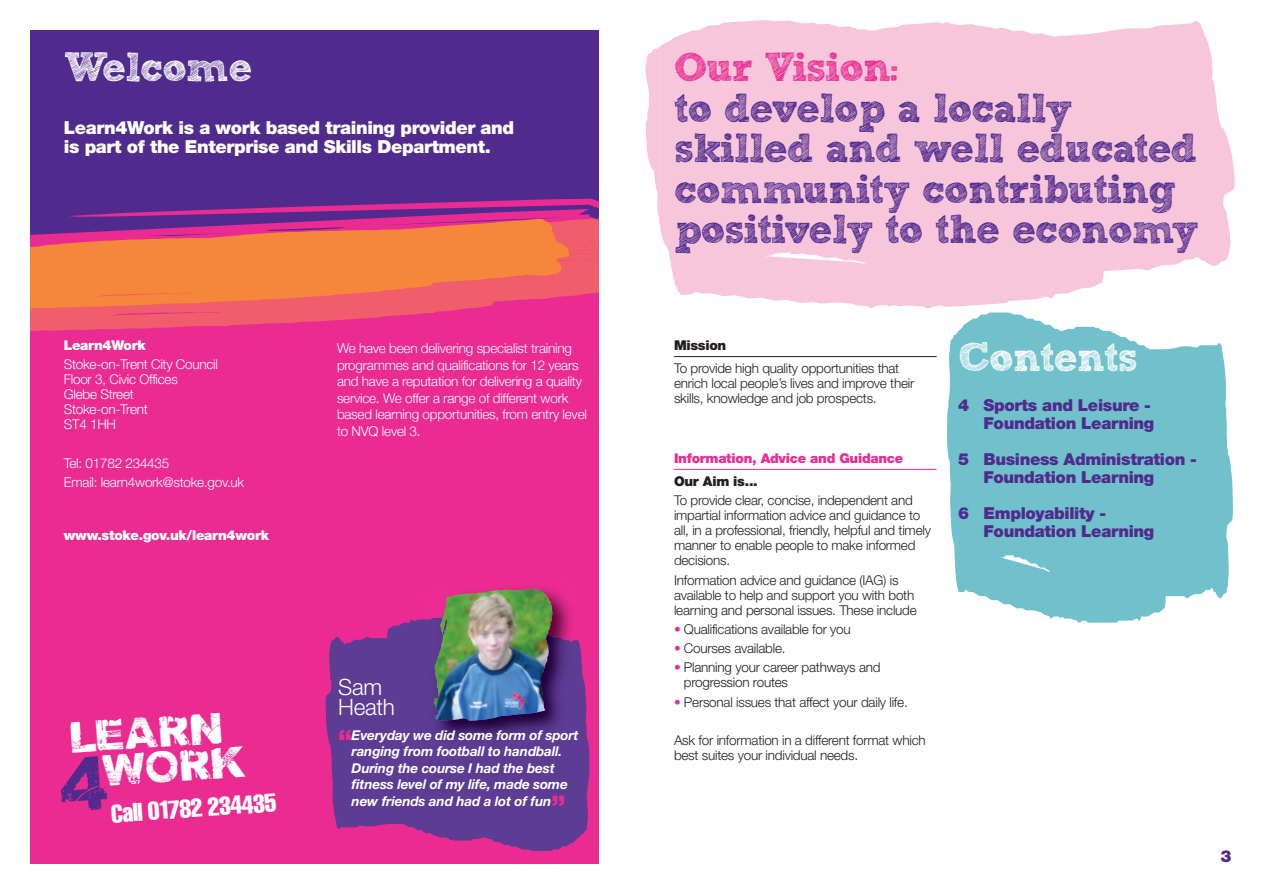
<style>
.page{position:relative;width:1263px;height:893px;background:#fff}
.page>*{position:absolute;margin:0;border:0;box-sizing:border-box;transform-origin:0 0}
.t1{font:40.5px/40.5px "Sketch Rockwell";letter-spacing:-.025em;color:#502b8d}
.t2{font:40.5px "Sketch Rockwell";letter-spacing:-.025em;color:#fff}
.t3{font:40.5px "Sketch Rockwell";letter-spacing:-.025em;color:#ea2c92}
.t4{font:37.2px/35.5px "Damned Deluxe";color:#fff;text-align:center}
.t5{font:extra-condensed 25.2px "Helvetica";color:#fff}
.t6{font:300 22.5px/19.5px "Helvetica Neue";letter-spacing:-.01em;color:#fff}
.t7{font:900 18px/19.5px "Helvetica Neue";letter-spacing:-.02em;color:#fff}
.t8{font:900 16.5px/18px "Helvetica Neue";letter-spacing:-.02em;color:#502b8d}
.t9{font:300 13.5px/15px "Helvetica Neue";letter-spacing:-.02em;color:#231f20}
.t10{font:300 13.5px/16.5px "Helvetica Neue";letter-spacing:-.015em;color:#fff}
.t11{font:italic 700 13.5px/16.5px "Helvetica Neue";letter-spacing:-.01em;color:#fff}
.t12{font:900 13.5px "Helvetica Neue";letter-spacing:-.02em;color:#fff}
.t13{font:900 13.5px "Helvetica Neue";letter-spacing:-.02em;color:#ea2c92}
.t14{font:900 13.5px "Helvetica Neue";letter-spacing:-.02em;color:#231f20}
.s1{font-size:63.6px;color:#502b8d}
.s2{font-weight:900;font-style:normal;font-size:27px;color:#ea2c92}
.s3{color:#ea2c92}
</style>
<div class="page">
<div style="left:30px;top:30px;width:570px;height:833px;background:#502b8d"></div>
<div style="left:30px;top:236px;width:570px;height:627px;background:#ea2c92"></div>
<hr style="left:674px;top:356px;width:262px;height:1px;background:#231f20">
<hr style="left:674px;top:469px;width:262px;height:1px;background:#ea2c92">
<svg style="left:30px;top:275px;width:570px;height:56px"></svg>
<svg style="left:69px;top:199px;width:531px;height:76px"></svg>
<svg style="left:30px;top:219px;width:539px;height:91px;background:#e97050"></svg>
<svg style="left:659px;top:20px;width:576px;height:288px;background:#f7cbde"></svg>
<svg style="left:645px;top:47px;width:14px;height:170px"></svg>
<svg style="left:947px;top:312px;width:286px;height:311px;fill:#70c1cb"></svg>
<svg style="left:326px;top:619px;width:263px;height:232px;fill:#5d3c94"></svg>
<img style="left:418px;top:588px;width:153px;height:57px">
<img style="left:420px;top:618px;width:166px;height:132px">
<img style="left:434px;top:589px;width:118px;height:132px">
<h1 class="t2" style="left:64px;top:51px;width:190px">Welcome</h1>
<h3 class="t7" style="left:64px;top:119px;width:452px">Learn4Work is a work based training provider and is part of the Enterprise and Skills Department.</h3>
<p class="t12" style="left:64px;top:340px;width:84px">Learn4Work</p>
<p class="t10" style="left:64px;top:358px;width:156px;line-height:15px">Stoke-on-Trent City Council<br>Floor 3, Civic Offices<br>Glebe Street<br>Stoke-on-Trent<br>ST4 1HH</p>
<p class="t10" style="left:64px;top:454px;width:182px;line-height:19.2px">Tel: 01782 234435<br>Email: learn4work@stoke.gov.uk</p>
<p class="t12" style="left:64px;top:531px;width:207px">www.stoke.gov.uk/learn4work</p>
<h2 class="t4" style="left:53px;top:721px;width:191px;rotate:-4deg">Learn<br><span class="s1">4</span>Work</h2>
<h3 class="t5" style="left:110px;top:805px;width:167px;rotate:-4deg">Call 01782 234435</h3>
<p class="t10" style="left:337px;top:340px;width:251px">We have been delivering specialist training programmes and qualifications for 12 years and have a reputation for delivering a quality service. We offer a range of different work based learning opportunities, from entry level to NVQ level 3.</p>
<h3 class="t6" style="left:338px;top:680px;width:58px">Sam<br>Heath</h3>
<p class="t11" style="left:352px;top:728px;width:228px;text-indent:-13px"><span class="s2">“</span>Everyday we did some form of sport ranging from football to handball.<br>During the course I had the best fitness level of my life, made some new friends and had a lot of fun<span class="s2">”</span></p>
<h1 class="t3" style="left:674px;top:51px;width:227px">Our Vision:</h1>
<h1 class="t1" style="left:674px;top:92px;width:526px">to develop a locally skilled and well educated community contributing positively to the economy</h1>
<p class="t14" style="left:674px;top:340px;width:54px">Mission</p>
<p class="t9" style="left:674px;top:362px;width:242px">To provide high quality opportunities that enrich local people’s lives and improve their skills, knowledge and job prospects.</p>
<p class="t13" style="left:674px;top:453px;width:231px">Information, Advice and Guidance</p>
<p class="t14" style="left:674px;top:476px;width:85px">Our Aim is...</p>
<p class="t9" style="left:674px;top:494px;width:258px">To provide clear, concise, independent and impartial information advice and guidance to all, in a professional, friendly, helpful and timely manner to enable people to make informed decisions.</p>
<p class="t9" style="left:674px;top:574px;width:244px">Information advice and guidance (IAG) is available to help and support you with both learning and personal issues. These include</p>
<p class="t9" style="left:674px;top:623px;width:178px"><span class="s3">•</span> Qualifications available for you</p>
<p class="t9" style="left:674px;top:642px;width:113px"><span class="s3">•</span> Courses available.</p>
<p class="t9" style="left:684px;top:661px;width:198px;text-indent:-10px"><span class="s3">•</span> Planning your career pathways and progression routes</p>
<p class="t9" style="left:674px;top:696px;width:235px"><span class="s3">•</span> Personal issues that affect your daily life.</p>
<p class="t9" style="left:674px;top:734px;width:253px">Ask for information in a different format which best suites your individual needs.</p>
<h1 class="t2" style="left:958px;top:340px;width:181px">Contents</h1>
<p class="t8" style="left:958px;top:398px;width:198px;text-align:right">4 Sports and Leisure -<br>Foundation Learning</p>
<p class="t8" style="left:983px;top:452px;width:215px;text-indent:-25px">5 Business Administration -<br>Foundation Learning</p>
<p class="t8" style="left:983px;top:506px;width:172px;text-indent:-26px">6 Employability -<br>Foundation Learning</p>
<p class="t8" style="left:1220px;top:849px;width:13px">3</p>
</div>
